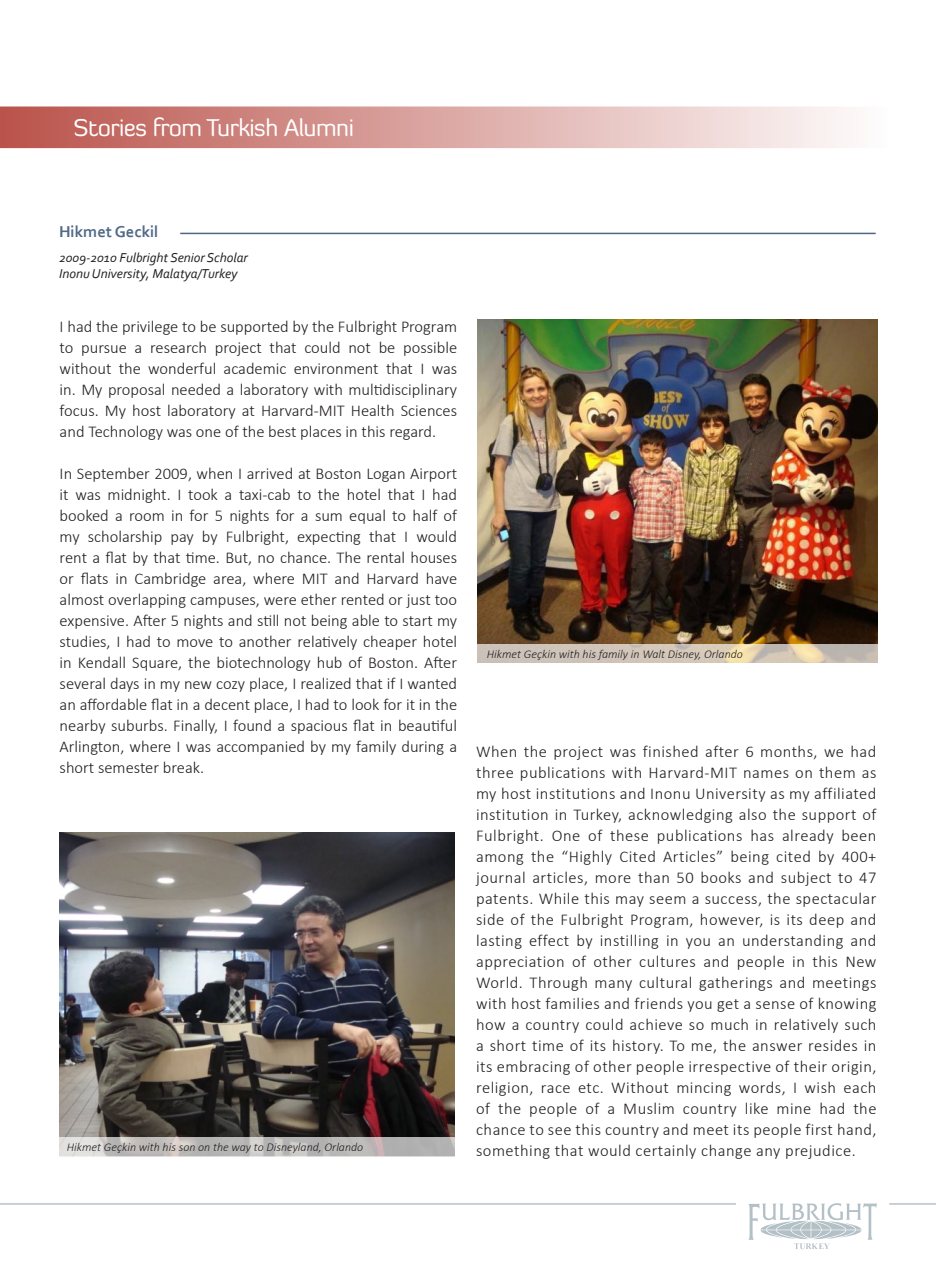
<style>
.page{position:relative;width:936px;height:1263px;background:#fff}
.page>*{position:absolute;margin:0;border:0;box-sizing:border-box;transform-origin:0 0}
.GÖVDE_SORU{font:24px "Diavlo";letter-spacing:-.02em;color:#fff}
.GÖVDE_SORU-2{font:300 16.5px/21px "Calibri";color:#231f20;text-align:justify}
.GÖVDE_SORU-3{font:700 16.5px "Corbel";color:#506a88}
.GÖVDE_SORU-4{font:italic 13.5px "Corbel";color:#231f20}
.GÖVDE_SORU-5{font:italic 300 12px "Calibri";color:#231f20}
</style>
<div class="page">
<hr style="left:889px;top:1203px;width:46px;height:2px;background:#688390">
<hr style="left:0;top:1203px;width:736px;height:2px;background:#688390">
<svg style="left:748px;top:1203px;width:128px;height:46px"></svg>
<hr style="left:180px;top:233px;width:695px;height:1px;background:#4e6683">
<img style="left:60px;top:832px;width:394px;height:305px">
<img style="left:477px;top:319px;width:400px;height:325px">
<svg style="left:0;top:106px;width:844px;height:43px;background:#dba6a2"></svg>
<svg style="left:477px;top:644px;width:401px;height:19px;background:#d1c5b5"></svg>
<svg style="left:59px;top:1137px;width:396px;height:20px;background:#c1bfbe"></svg>
<p class="GÖVDE_SORU" style="left:73px;top:113px;width:282px">Stories from Turkish Alumni</p>
<p class="GÖVDE_SORU-3" style="left:59px;top:222px;width:101px">Hikmet Geckil</p>
<p class="GÖVDE_SORU-4" style="left:59px;top:249px;width:190px">2009-2010 Fulbright Senior Scholar</p>
<p class="GÖVDE_SORU-4" style="left:59px;top:265px;width:180px">Inonu University, Malatya/Turkey</p>
<p class="GÖVDE_SORU-2" style="left:60px;top:315px;width:399px">I had the privilege to be supported by the Fulbright Program to pursue a research project that could not be possible without the wonderful academic environment that I was in. My proposal needed a laboratory with multidisciplinary focus. My host laboratory at Harvard-MIT Health Sciences and Technology was one of the best places in this regard.</p>
<p class="GÖVDE_SORU-2" style="left:60px;top:462px;width:399px">In September 2009, when I arrived at Boston Logan Airport it was midnight. I took a taxi-cab to the hotel that I had booked a room in for 5 nights for a sum equal to half of my scholarship pay by Fulbright, expecting that I would rent a flat by that time. But, no chance. The rental houses or flats in Cambridge area, where MIT and Harvard have almost overlapping campuses, were ether rented or just too expensive. After 5 nights and still not being able to start my studies, I had to move to another relatively cheaper hotel in Kendall Square, the biotechnology hub of Boston. After several days in my new cozy place, I realized that if I wanted an affordable flat in a decent place, I had to look for it in the nearby suburbs. Finally, I found a spacious flat in beautiful Arlington, where I was accompanied by my family during a short semester break.</p>
<p class="GÖVDE_SORU-5" style="left:67px;top:1139px;width:298px">Hikmet Geçkin with his son on the way to Disneyland, Orlando</p>
<p class="GÖVDE_SORU-5" style="left:487px;top:647px;width:257px">Hikmet Geçkin with his family in Walt Disney, Orlando</p>
<p class="GÖVDE_SORU-2" style="left:476px;top:741px;width:402px">When the project was finished after 6 months, we had three publications with Harvard-MIT names on them as my host institutions and Inonu University as my affiliated institution in Turkey, acknowledging also the support of Fulbright. One of these publications has already been among the “Highly Cited Articles” being cited by 400+ journal articles, more than 50 books and subject to 47 patents. While this may seem a success, the spectacular side of the Fulbright Program, however, is its deep and lasting effect by instilling in you an understanding and appreciation of other cultures and people in this New World. Through many cultural gatherings and meetings with host families and friends you get a sense of knowing how a country could achieve so much in relatively such a short time of its history. To me, the answer resides in its embracing of other people irrespective of their origin, religion, race etc. Without mincing words, I wish each of the people of a Muslim country like mine had the chance to see this country and meet its people first hand, something that would certainly change any prejudice.</p>
</div>
